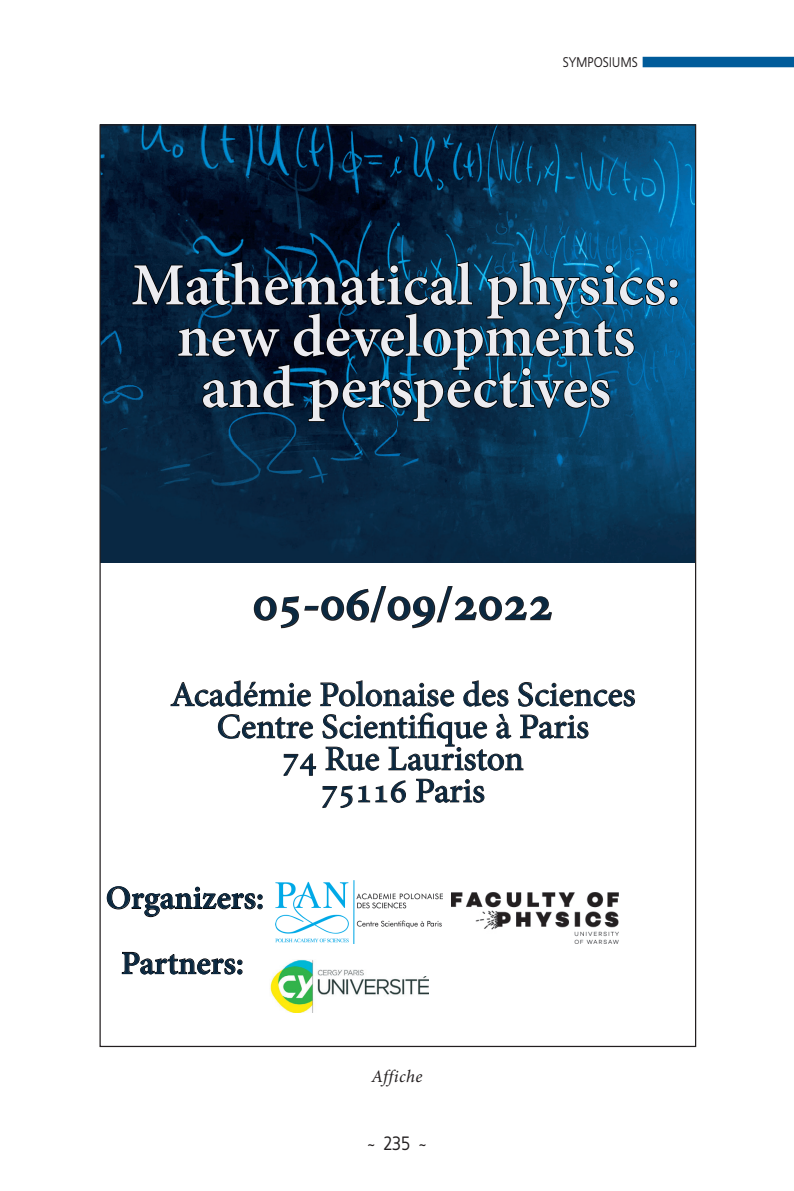
<style>
.page{position:relative;width:794px;height:1191px;background:#fff}
.page>*{position:absolute;margin:0;border:0;box-sizing:border-box;transform-origin:0 0}
.t1{font:700 58.8px/51.3px "Adobe Hebrew";color:#ececf0;text-align:center}
.t2{font:700 48.12px "Adobe Hebrew";color:#0a2840}
.t3{font:34.12px/32px "Adobe Hebrew";color:#0a2840;text-align:center}
.t4{font:700 32.02px "Adobe Hebrew";color:#0a2840}
.t5{font:19.25px "EFN Bureau";color:#231f20}
.t6{font:italic 17.5px "Minion Pro";letter-spacing:.025em;color:#231f20}
.t7{font:14px "EFN Bureau";color:#231f20}
</style>
<div class="page">
<div style="left:642px;top:57px;width:152px;height:10px;background:#005b9a"></div>
<img style="left:101px;top:126px;width:593px;height:436px">
<svg style="left:106px;top:886px;width:156px;height:31px"></svg>
<svg style="left:131px;top:260px;width:548px;height:548px"></svg>
<img style="left:276px;top:880px;width:166px;height:63px">
<svg style="left:121px;top:951px;width:121px;height:24px"></svg>
<img style="left:451px;top:892px;width:167px;height:51px">
<img style="left:270px;top:960px;width:159px;height:52px">
<p class="t7" style="left:563px;top:53px;width:76px">SYMPOSIUMS</p>
<h1 class="t1" style="left:131px;top:260px;width:551px">Mathematical physics: new developments and perspectives</h1>
<h2 class="t2" style="left:253px;top:574px;width:302px">05-06/09/2022</h2>
<p class="t3" style="left:170px;top:679px;width:466px">Académie Polonaise des Sciences<br>Centre Scientifique à Paris<br>74 Rue Lauriston<br>75116 Paris</p>
<p class="t4" style="left:106px;top:878px;width:160px">Organizers:</p>
<p class="t4" style="left:121px;top:943px;width:124px">Partners:</p>
<p class="t6" style="left:371px;top:1064px;width:52px">Affiche</p>
<p class="t5" style="left:367px;top:1130px;width:62px">~ 235 ~</p>
</div>
